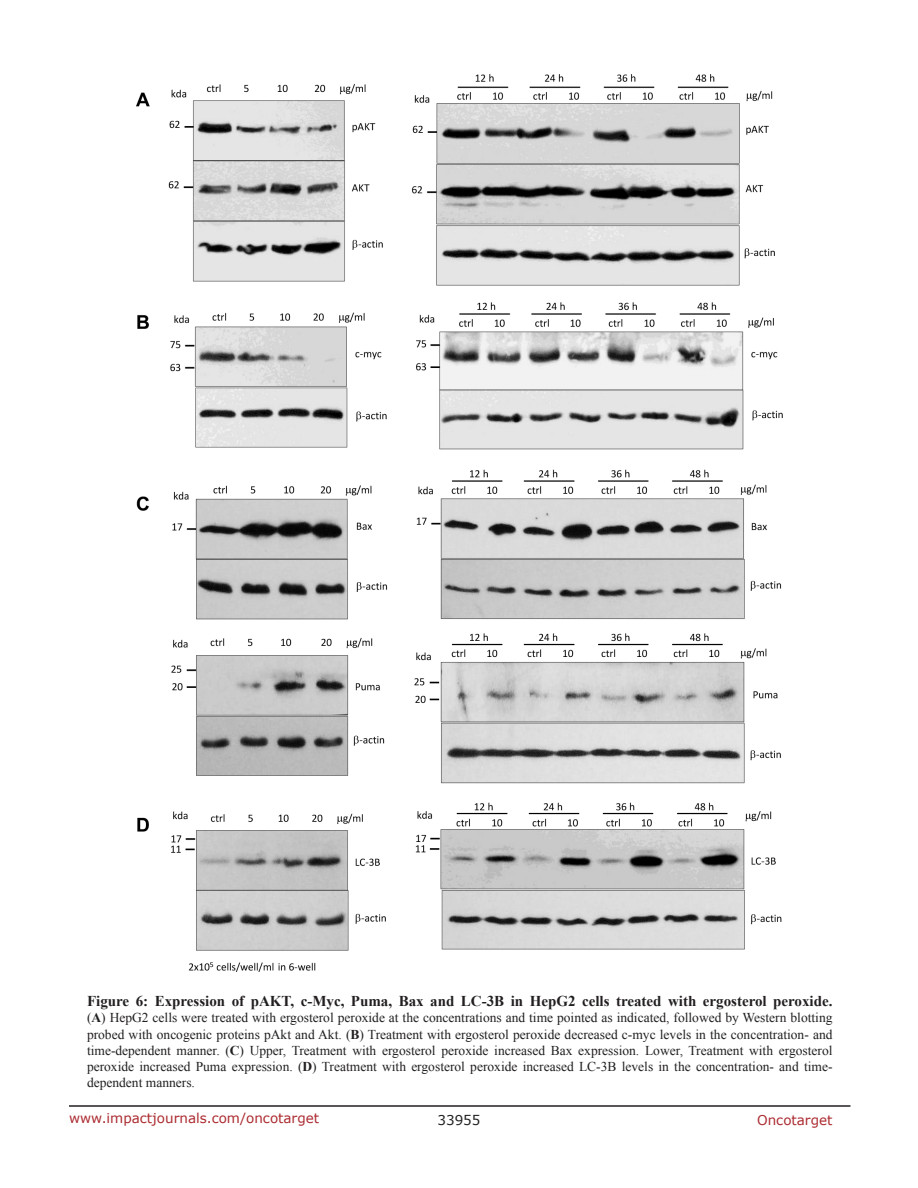
<style>
.page{position:relative;width:918px;height:1188px;background:#fff}
.page>*{position:absolute;margin:0;border:0;box-sizing:border-box;transform-origin:0 0}
.FigureText{font:700 15px "Times New Roman";color:#231f20}
.FigureText-2{font:13.5px/16.2px "Times New Roman";color:#231f20;text-align:justify}
.t1{font:13.5px "Verdana";color:#ac2b31}
.t2{font:13.5px "Verdana";color:#231f20}
.s1{font-weight:700}
</style>
<div class="page">
<hr style="left:69px;top:1105px;width:781px;height:2px;background:#231f20">
<img style="left:137px;top:75px;width:646px;height:896px">
<p class="FigureText" style="left:87px;top:991px;width:747px">Figure 6: Expression of pAKT, c-Myc, Puma, Bax and LC-3B in HepG2 cells treated with ergosterol peroxide.</p>
<p class="FigureText-2" style="left:87px;top:1010px;width:747px">(<span class="s1">A</span>) HepG2 cells were treated with ergosterol peroxide at the concentrations and time pointed as indicated, followed by Western blotting probed with oncogenic proteins pAkt and Akt. (<span class="s1">B</span>) Treatment with ergosterol peroxide decreased c-myc levels in the concentration- and time-dependent manner. (<span class="s1">C</span>) Upper, Treatment with ergosterol peroxide increased Bax expression. Lower, Treatment with ergosterol peroxide increased Puma expression. (<span class="s1">D</span>) Treatment with ergosterol peroxide increased LC-3B levels in the concentration- and time&shy;dependent manners.</p>
<p class="t1" style="left:69px;top:1109px;width:252px">www.impactjournals.com/oncotarget</p>
<p class="t2" style="left:438px;top:1111px;width:44px">33955</p>
<p class="t1" style="left:757px;top:1111px;width:77px">Oncotarget</p>
</div>
